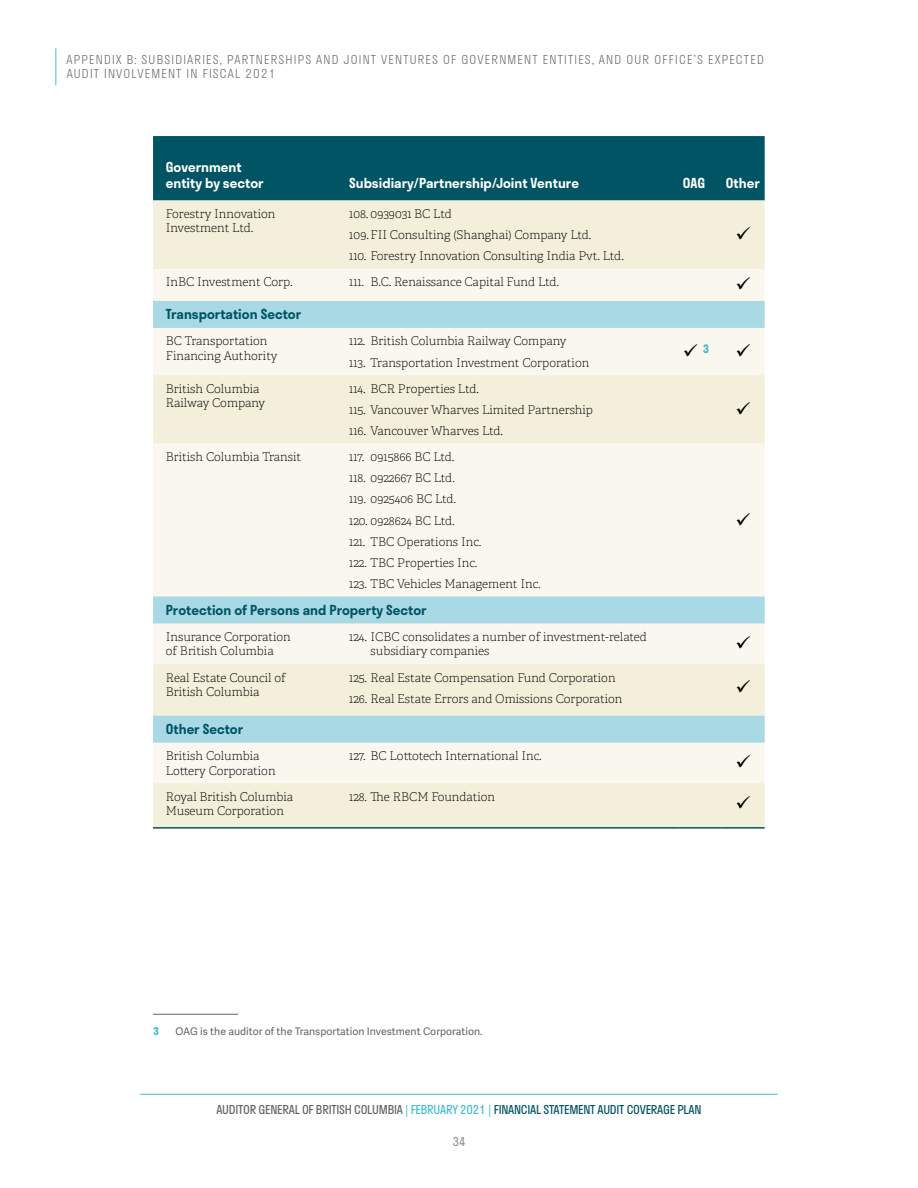
<style>
.page{position:relative;width:918px;height:1188px;background:#fff}
.page>*{position:absolute;margin:0;border:0;box-sizing:border-box;transform-origin:0 0}
.t1{font:600 13.5px/16.2px "Stratos";color:#fff}
.t2{font:600 13.5px "Stratos";color:#005464}
.t3{font:100 12px/21.1px "Adelle";color:#000}
.t4{font:300 12px "Stratos";letter-spacing:.1em;color:#636466}
.t5{font:12px "Stratos";letter-spacing:-.02em;color:#005464}
.t6{font:12px "Stratos";color:#939598}
.t7{font:700 11.4px "Stratos";color:#43bcd0}
.t8{font:10.5px "Adelle Sans";color:#636466}
.t9{font:700 10.5px "Stratos";color:#43bcd0}
.s1{color:#000}
.s2{color:#636466}
.s3{color:#43bcd0}
</style>
<div class="page">
<hr style="left:140px;top:1094px;width:638px;height:1px;background:#43bcd0">
<div style="left:153px;top:136px;width:612px;height:65px;background:#005464"></div>
<div style="left:153px;top:201px;width:612px;height:626px;background:#f3efda"></div>
<div style="left:153px;top:269px;width:612px;height:514px;background:#f9f7ee"></div>
<svg style="left:153px;top:301px;width:612px;height:442px;background:#e8efe6"></svg>
<hr style="left:153px;top:827px;width:192px;height:2px;background:#005464">
<hr style="left:345px;top:827px;width:334px;height:2px;background:#005464">
<hr style="left:679px;top:827px;width:43px;height:2px;background:#005464">
<hr style="left:722px;top:827px;width:43px;height:2px;background:#005464">
<hr style="left:153px;top:1014px;width:85px;height:1px;background:#636466">
<hr style="left:55px;top:48px;width:1px;height:37px;background:#43bcd0">
<svg style="left:737px;top:227px;width:13px;height:13px"></svg>
<svg style="left:737px;top:277px;width:13px;height:13px"></svg>
<svg style="left:737px;top:344px;width:13px;height:13px"></svg>
<svg style="left:737px;top:402px;width:13px;height:12px"></svg>
<svg style="left:737px;top:512px;width:13px;height:13px"></svg>
<svg style="left:737px;top:636px;width:13px;height:13px"></svg>
<svg style="left:737px;top:680px;width:13px;height:13px"></svg>
<svg style="left:737px;top:755px;width:13px;height:13px"></svg>
<svg style="left:737px;top:796px;width:13px;height:12px"></svg>
<p class="t4" style="left:67px;top:50px;width:15px">APPENDIX</p>
<p class="t4" style="left:127px;top:50px;width:44px">B: SU BSIDI</p>
<p class="t4" style="left:187px;top:50px;width:14px">ARIES</p>
<p class="t4" style="left:220px;top:50px;width:30px">, PARTNERSHIPS</p>
<p class="t4" style="left:316px;top:50px;width:42px">AND JOINT</p>
<p class="t4" style="left:381px;top:50px;width:9px">VENTURES</p>
<p class="t4" style="left:443px;top:50px;width:35px">OF GOVERNMENT</p>
<p class="t4" style="left:543px;top:50px;width:7px">ENTITIES</p>
<p class="t4" style="left:592px;top:50px;width:43px">, AND OUR</p>
<p class="t4" style="left:654px;top:50px;width:8px">OFFICE</p>
<p class="t4" style="left:694px;top:50px;width:22px">’S EXPECTED</p>
<p class="t4" style="left:67px;top:64px;width:15px">AUDIT</p>
<p class="t4" style="left:104px;top:64px;width:8px">INVOLVEMENT</p>
<p class="t4" style="left:187px;top:64px;width:23px">IN FISC</p>
<p class="t4" style="left:228px;top:64px;width:49px">AL 2021</p>
<p class="t1" style="left:166px;top:158px;width:99px">Government entity by sector</p>
<p class="t1" style="left:349px;top:174px;width:231px">Subsidiary/Partnership/Joint Venture</p>
<p class="t1" style="left:683px;top:174px;width:24px">OAG</p>
<p class="t1" style="left:726px;top:174px;width:35px">Other</p>
<p class="t3" style="left:166px;top:207px;width:111px;line-height:14.4px">Forestry Innovation<br>Investment Ltd.</p>
<p class="t3" style="left:349px;top:204px;width:276px">108. 0939031 BC Ltd<br>109.FII Consulting (Shanghai) Company Ltd.<br>110. Forestry Innovation Consulting India Pvt. Ltd.</p>
<p class="t3" style="left:166px;top:272px;width:128px">InBC Investment Corp.</p>
<p class="t3" style="left:349px;top:272px;width:211px">111. B.C. Renaissance Capital Fund Ltd.</p>
<p class="t2" style="left:166px;top:304px;width:137px">Transportation Sector</p>
<p class="t3" style="left:166px;top:334px;width:113px;line-height:14.4px">BC Transportation<br>Financing Authority</p>
<p class="t3" style="left:349px;top:331px;width:242px">112. British Columbia Railway Company<br>113. Transportation Investment Corporation</p>
<p class="t7" style="left:683px;top:339px;width:28px"><span class="s1">✓</span> 3</p>
<p class="t3" style="left:166px;top:382px;width:101px;line-height:14.4px">British Columbia<br>Railway Company</p>
<p class="t3" style="left:349px;top:378px;width:245px">114. BCR Properties Ltd.<br>115. Vancouver Wharves Limited Partnership<br>116. Vancouver Wharves Ltd.</p>
<p class="t3" style="left:166px;top:447px;width:137px">British Columbia Transit</p>
<p class="t3" style="left:349px;top:447px;width:193px">117. 0915866 BC Ltd.<br>118. 0922667 BC Ltd.<br>119. 0925406 BC Ltd.<br>120. 0928624 BC Ltd.<br>121. TBC Operations Inc.<br>122. TBC Properties Inc.<br>123. TBC Vehicles Management Inc.</p>
<p class="t2" style="left:166px;top:599px;width:262px">Protection of Persons and Property Sector</p>
<p class="t3" style="left:166px;top:630px;width:127px;line-height:14.4px">Insurance Corporation of British Columbia</p>
<p class="t3" style="left:371px;top:630px;width:278px;line-height:14.4px;text-indent:-21px">124. ICBC consolidates a number of investment-related subsidiary companies</p>
<p class="t3" style="left:166px;top:670px;width:122px;line-height:14.4px">Real Estate Council of<br>British Columbia</p>
<p class="t3" style="left:349px;top:667px;width:275px">125. Real Estate Compensation Fund Corporation<br>126. Real Estate Errors and Omissions Corporation</p>
<p class="t2" style="left:166px;top:718px;width:79px">Other Sector</p>
<p class="t3" style="left:166px;top:749px;width:111px;line-height:14.4px">British Columbia<br>Lottery Corporation</p>
<p class="t3" style="left:349px;top:746px;width:194px">127. BC Lottotech International Inc.</p>
<p class="t3" style="left:166px;top:789px;width:129px;line-height:14.4px">Royal British Columbia<br>Museum Corporation</p>
<p class="t3" style="left:349px;top:786px;width:147px">128. The RBCM Foundation</p>
<p class="t9" style="left:153px;top:1023px;width:7px">3</p>
<p class="t8" style="left:176px;top:1026px;width:309px">OAG is the auditor of the Transportation Investment Corporation.</p>
<p class="t5" style="left:216px;top:1100px;width:487px"><span class="s2">AUDITOR GENERAL OF BRITISH COLUMBIA</span> <span class="s3">| FEBRUARY 2021 |</span> FINANCIAL STATEMENT AUDIT COVERAGE PLAN</p>
<p class="t6" style="left:452px;top:1132px;width:15px">34</p>
</div>
